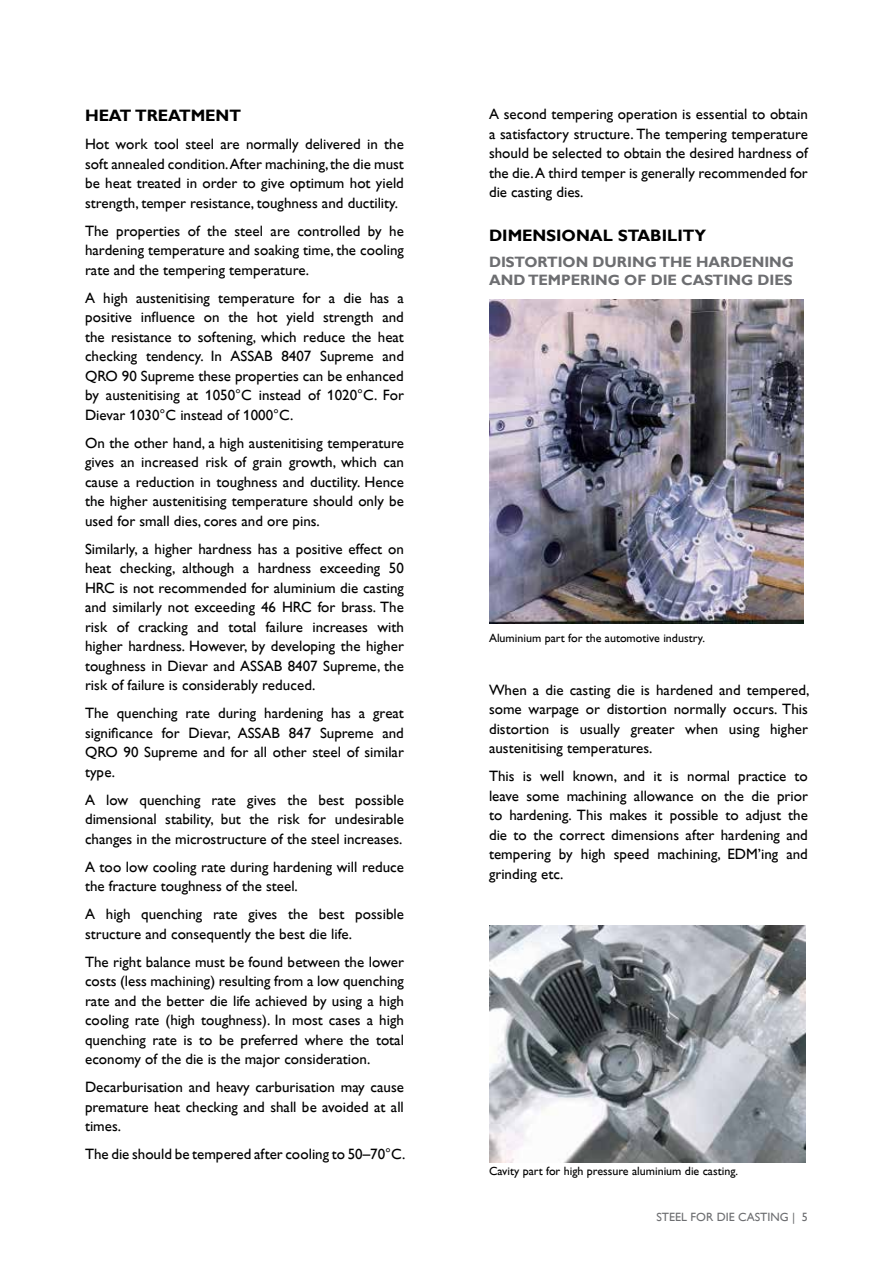
<style>
.page{position:relative;width:893px;height:1263px;background:#fff}
.page>*{position:absolute;margin:0;border:0;box-sizing:border-box;transform-origin:0 0}
.t1{font:700 16.5px "Assab Gill";color:#000}
.t2{font:15px/19.5px "Assab Gill";color:#000;text-align:justify}
.t3{font:700 15px/18px "Assab Gill";color:#6d6e71}
.t4{font:12px "Assab Gill";color:#000}
.t5{font:12px "Assab Gill";color:#6d6e71}
</style>
<div class="page">
<img style="left:489px;top:300px;width:314px;height:324px">
<img style="left:489px;top:925px;width:316px;height:238px">
<p class="t1" style="left:85px;top:106px;width:157px">HEAT TREATMENT</p>
<p class="t2" style="left:85px;top:135px;width:320px">Hot work tool steel are normally delivered in the soft annealed condition. After machining, the die must be heat treated in order to give optimum hot yield strength, temper resistance, toughness and ductility.</p>
<p class="t2" style="left:85px;top:221px;width:320px">The properties of the steel are controlled by he hardening temperature and soaking time, the cooling rate and the tempering temperature.</p>
<p class="t2" style="left:85px;top:288px;width:320px">A high austenitising temperature for a die has a positive influence on the hot yield strength and the resistance to softening, which reduce the heat checking tendency. In ASSAB 8407 Supreme and QRO 90 Supreme these properties can be enhanced by austenitising at 1050°C instead of 1020°C. For Dievar 1030°C instead of 1000°C.</p>
<p class="t2" style="left:85px;top:433px;width:320px">On the other hand, a high austenitising temperature gives an increased risk of grain growth, which can cause a reduction in toughness and ductility. Hence the higher austenitising temperature should only be used for small dies, cores and ore pins.</p>
<p class="t2" style="left:85px;top:539px;width:320px">Similarly, a higher hardness has a positive effect on heat checking, although a hardness exceeding 50<br>HRC is not recommended for aluminium die casting and similarly not exceeding 46 HRC for brass. The risk of cracking and total failure increases with higher hardness. However, by developing the higher toughness in Dievar and ASSAB 8407 Supreme, the risk of failure is considerably reduced.</p>
<p class="t2" style="left:85px;top:704px;width:320px">The quenching rate during hardening has a great significance for Dievar, ASSAB 847 Supreme and QRO 90 Supreme and for all other steel of similar type.</p>
<p class="t2" style="left:85px;top:790px;width:320px">A low quenching rate gives the best possible dimensional stability, but the risk for undesirable changes in the microstructure of the steel increases.</p>
<p class="t2" style="left:85px;top:857px;width:320px">A too low cooling rate during hardening will reduce the fracture toughness of the steel.</p>
<p class="t2" style="left:85px;top:905px;width:320px">A high quenching rate gives the best possible structure and consequently the best die life.</p>
<p class="t2" style="left:85px;top:952px;width:320px">The right balance must be found between the lower costs (less machining) resulting from a low quenching rate and the better die life achieved by using a high cooling rate (high toughness). In most cases a high quenching rate is to be preferred where the total economy of the die is the major consideration.</p>
<p class="t2" style="left:85px;top:1078px;width:320px">Decarburisation and heavy carburisation may cause premature heat checking and shall be avoided at all times.</p>
<p class="t2" style="left:85px;top:1145px;width:322px">The die should be tempered after cooling to 50–70°C.</p>
<p class="t2" style="left:489px;top:105px;width:320px">A second tempering operation is essential to obtain a satisfactory structure. The tempering temperature should be selected to obtain the desired hardness of the die. A third temper is generally recommended for die casting dies.</p>
<p class="t1" style="left:489px;top:226px;width:219px">DIMENSIONAL STABILITY</p>
<p class="t3" style="left:489px;top:253px;width:307px">DISTORTION DURING THE HARDENING<br>AND TEMPERING OF DIE CASTING DIES</p>
<p class="t4" style="left:489px;top:631px;width:217px">Aluminium part for the automotive industry.</p>
<p class="t2" style="left:489px;top:680px;width:322px">When a die casting die is hardened and tempered, some warpage or distortion normally occurs. This distortion is usually greater when using higher austenitising temperatures.</p>
<p class="t2" style="left:489px;top:766px;width:320px">This is well known, and it is normal practice to leave some machining allowance on the die prior to hardening. This makes it possible to adjust the die to the correct dimensions after hardening and tempering by high speed machining, EDM’ing and grinding etc.</p>
<p class="t4" style="left:489px;top:1165px;width:251px">Cavity part for high pressure aluminium die casting.</p>
<p class="t5" style="left:656px;top:1210px;width:153px">STEEL FOR DIE CASTING | 5</p>
</div>
